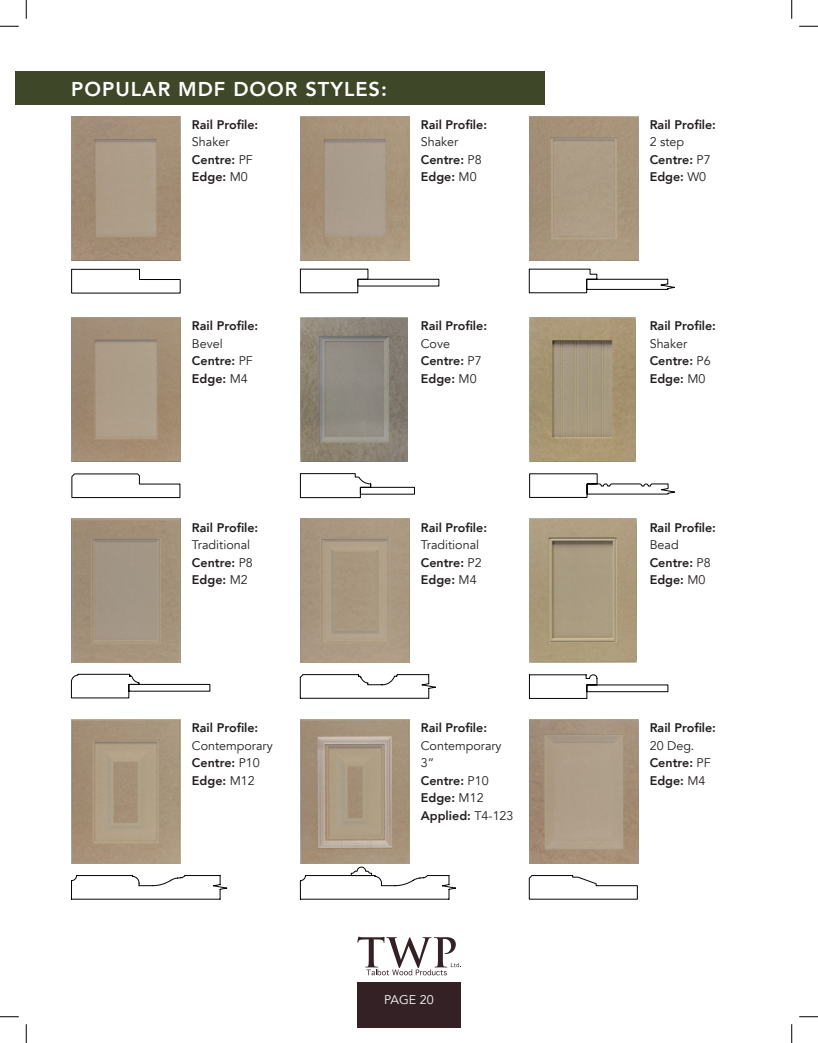
<style>
.page{position:relative;width:818px;height:1043px;background:#fff}
.page>*{position:absolute;margin:0;border:0;box-sizing:border-box;transform-origin:0 0}
.t1{font:800 20px "Avenir";letter-spacing:.05em;color:#fff}
.t2{font:800 12.5px/17.5px "Avenir";color:#231f20}
.t3{font:12.5px/17.5px "Avenir";color:#231f20}
.t4{font:12.5px "Avenir";color:#fff}
.s1{font-weight:400}
.s2{font-weight:800}
</style>
<div class="page">
<div style="left:357px;top:982px;width:103px;height:46px;background:#342125"></div>
<svg style="left:357px;top:936px;width:104px;height:39px"></svg>
<div style="left:15px;top:71px;width:529px;height:34px;background:#3e4727"></div>
<img style="left:72px;top:116px;width:108px;height:144px">
<img style="left:301px;top:116px;width:108px;height:144px">
<img style="left:529px;top:117px;width:109px;height:143px">
<img style="left:300px;top:317px;width:107px;height:144px">
<img style="left:301px;top:519px;width:108px;height:144px">
<img style="left:301px;top:720px;width:108px;height:143px">
<img style="left:72px;top:317px;width:108px;height:144px">
<img style="left:72px;top:519px;width:108px;height:144px">
<img style="left:72px;top:720px;width:108px;height:143px">
<img style="left:529px;top:317px;width:107px;height:144px">
<img style="left:529px;top:519px;width:107px;height:144px">
<img style="left:529px;top:720px;width:109px;height:143px">
<svg style="left:71px;top:269px;width:110px;height:25px"></svg>
<svg style="left:300px;top:268px;width:68px;height:25px"></svg>
<div style="left:357px;top:279px;width:82px;height:7px;border:1px solid #040503"></div>
<svg style="left:528px;top:268px;width:147px;height:25px"></svg>
<svg style="left:71px;top:473px;width:109px;height:25px"></svg>
<svg style="left:529px;top:473px;width:147px;height:25px"></svg>
<svg style="left:71px;top:673px;width:139px;height:25px"></svg>
<svg style="left:299px;top:674px;width:137px;height:25px"></svg>
<svg style="left:528px;top:674px;width:140px;height:25px"></svg>
<svg style="left:71px;top:875px;width:156px;height:24px"></svg>
<svg style="left:300px;top:866px;width:156px;height:33px"></svg>
<svg style="left:528px;top:875px;width:110px;height:24px"></svg>
<svg style="left:300px;top:473px;width:115px;height:25px"></svg>
<svg style="left:0;top:25px;width:19px;height:2px"></svg>
<svg style="left:799px;top:25px;width:19px;height:2px"></svg>
<svg style="left:0;top:1016px;width:19px;height:1px"></svg>
<svg style="left:799px;top:1016px;width:19px;height:1px"></svg>
<svg style="left:25px;top:0;width:2px;height:19px"></svg>
<svg style="left:25px;top:1024px;width:2px;height:18px"></svg>
<svg style="left:791px;top:0;width:1px;height:19px"></svg>
<svg style="left:791px;top:1024px;width:1px;height:18px"></svg>
<h1 class="t1" style="left:71px;top:73px;width:317px">POPULAR MDF DOOR STYLES:</h1>
<p class="t2" style="left:192px;top:116px;width:68px">Rail Profile:</p>
<p class="t2" style="left:192px;top:133px;width:62px"><span class="s1">Shaker<br></span>Centre: <span class="s1">PF<br></span>Edge: <span class="s1">M0</span></p>
<p class="t2" style="left:421px;top:116px;width:68px">Rail Profile:</p>
<p class="t2" style="left:421px;top:133px;width:62px"><span class="s1">Shaker<br></span>Centre: <span class="s1">P8<br></span>Edge: <span class="s1">M0</span></p>
<p class="t2" style="left:192px;top:317px;width:68px">Rail Profile:</p>
<p class="t2" style="left:192px;top:334px;width:62px"><span class="s1">Bevel<br></span>Centre: <span class="s1">PF<br></span>Edge: <span class="s1">M4</span></p>
<p class="t2" style="left:421px;top:317px;width:68px">Rail Profile:</p>
<p class="t2" style="left:421px;top:334px;width:62px"><span class="s1">Cove<br></span>Centre: <span class="s1">P7<br></span>Edge: <span class="s1">M0</span></p>
<p class="t2" style="left:192px;top:518px;width:68px">Rail Profile:</p>
<p class="t3" style="left:192px;top:536px;width:62px">Traditional<br><span class="s2">Centre:</span> P8<br><span class="s2">Edge:</span> M2</p>
<p class="t2" style="left:192px;top:719px;width:68px">Rail Profile:</p>
<p class="t3" style="left:192px;top:737px;width:82px">Contemporary<br><span class="s2">Centre:</span> P10<br><span class="s2">Edge:</span> M12</p>
<p class="t2" style="left:421px;top:518px;width:68px">Rail Profile:</p>
<p class="t3" style="left:421px;top:536px;width:62px">Traditional<br><span class="s2">Centre:</span> P2<br><span class="s2">Edge:</span> M4</p>
<p class="t2" style="left:421px;top:719px;width:68px">Rail Profile:</p>
<p class="t3" style="left:421px;top:737px;width:94px">Contemporary<br>3”<br><span class="s2">Centre:</span> P10<br><span class="s2">Edge:</span> M12<br><span class="s2">Applied:</span> T4-123</p>
<p class="t4" style="left:384px;top:992px;width:51px">PAGE 20</p>
<p class="t2" style="left:649px;top:116px;width:68px">Rail Profile:</p>
<p class="t2" style="left:649px;top:133px;width:62px"><span class="s1">2 step<br></span>Centre: <span class="s1">P7<br></span>Edge: <span class="s1">W0</span></p>
<p class="t2" style="left:649px;top:317px;width:68px">Rail Profile:</p>
<p class="t2" style="left:649px;top:334px;width:62px"><span class="s1">Shaker<br></span>Centre: <span class="s1">P6<br></span>Edge: <span class="s1">M0</span></p>
<p class="t2" style="left:649px;top:518px;width:68px">Rail Profile:</p>
<p class="t2" style="left:649px;top:536px;width:62px"><span class="s1">Bead<br></span>Centre: <span class="s1">P8<br></span>Edge: <span class="s1">M0</span></p>
<p class="t2" style="left:649px;top:719px;width:68px">Rail Profile:</p>
<p class="t2" style="left:649px;top:736px;width:62px"><span class="s1">20 Deg.<br></span>Centre: <span class="s1">PF<br></span>Edge: <span class="s1">M4</span></p>
</div>
